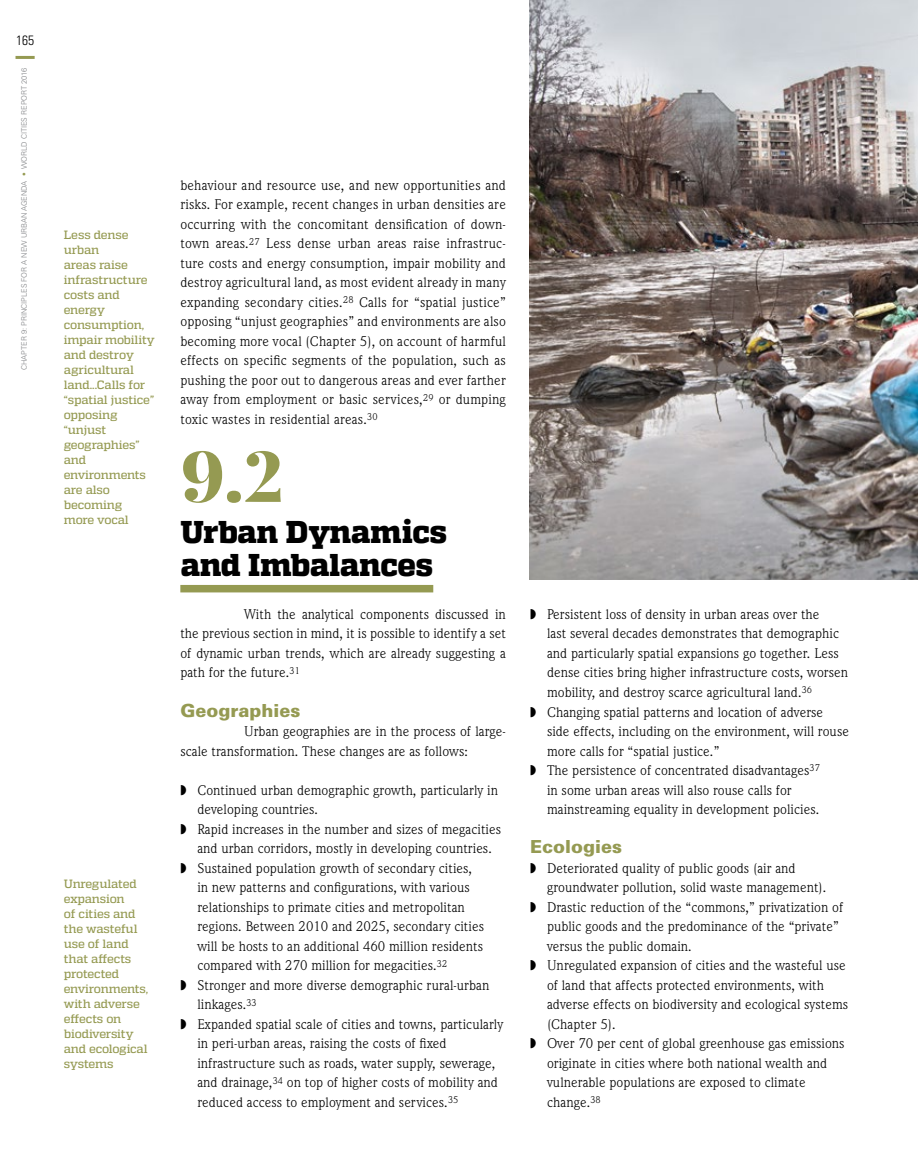
<style>
.page{position:relative;width:918px;height:1170px;background:#fff}
.page>*{position:absolute;margin:0;border:0;box-sizing:border-box;transform-origin:0 0}
.t1{font:900 70.5px "Playfair Display";color:#959a52}
.t2{font:800 31.5px/33px "Quadon";letter-spacing:-.015em;color:#000}
.t3{font:900 18px "Univers LT Std";color:#959a52}
.t4{font:14.25px/19.5px "Weidemann IT Cby BT";color:#000;text-align:justify}
.t5{font:300 condensed 13.5px "Univers LT Std";color:#000}
.t6{font:500 12px/15px "Quadon";letter-spacing:-.015em;color:#959a52}
.t7{font:300 7.5px "Univers LT Std";color:#808285}
.s1{color:#959a52}
</style>
<div class="page">
<hr style="left:16px;top:56px;width:19px;height:3px;background:#959a52">
<img style="left:530px;top:0;width:388px;height:580px">
<div style="left:180px;top:585px;width:253px;height:7px;background:#959a52"></div>
<p class="t5" style="left:16px;top:32px;width:19px">165</p>
<p class="t7" style="left:20px;top:370px;width:303px;rotate:-90deg">Chapter 9: Principles For a N ew Urban Agenda <span class="s1">•</span> WORLD CITIES REPORT 2016</p>
<p class="t6" style="left:64px;top:227px;width:93px">Less dense urban<br>areas raise infrastructure costs and energy consumption, impair mobility and destroy agricultural land...Calls for “spatial justice” opposing “unjust geographies” and environments are also becoming more vocal</p>
<p class="t6" style="left:64px;top:875px;width:86px">Unregulated expansion<br>of cities and the wasteful use of land that affects protected environments, with adverse effects on biodiversity and ecological systems</p>
<p class="t4" style="left:180px;top:175px;width:327px">behaviour and resource use, and new opportunities and risks. For example, recent changes in urban densities are occurring with the concomitant densification of down&shy;town areas.<sup>27</sup> Less dense urban areas raise infrastruc&shy;ture costs and energy consumption, impair mobility and destroy agricultural land, as most evident already in many expanding secondary cities.<sup>28</sup> Calls for “spatial justice” opposing “unjust geographies” and environments are also becoming more vocal (Chapter 5), on account of harmful effects on specific segments of the population, such as pushing the poor out to dangerous areas and ever farther away from employment or basic services,<sup>29</sup> or dumping toxic wastes in residential areas.<sup>30</sup></p>
<h1 class="t1" style="left:180px;top:430px;width:105px">9.2</h1>
<h2 class="t2" style="left:180px;top:516px;width:268px">Urban Dynamics and Imbalances</h2>
<p class="t4" style="left:180px;top:604px;width:327px;text-indent:64px">With the analytical components discussed in the previous section in mind, it is possible to identify a set of dynamic urban trends, which are already suggesting a path for the future.<sup>31</sup></p>
<p class="t3" style="left:180px;top:698px;width:122px">Geographies</p>
<p class="t4" style="left:180px;top:721px;width:327px;text-indent:64px">Urban geographies are in the process of large&shy;scale transformation. These changes are as follows:</p>
<p class="t4" style="left:180px;top:779px;width:319px">◗ Continued urban demographic growth, particularly in</p>
<p class="t4" style="left:197px;top:799px;width:122px">developing countries.</p>
<p class="t4" style="left:180px;top:818px;width:322px">◗ Rapid increases in the number and sizes of megacities</p>
<p class="t4" style="left:197px;top:838px;width:296px">and urban corridors, mostly in developing countries.</p>
<p class="t4" style="left:180px;top:857px;width:293px">◗ Sustained population growth of secondary cities,</p>
<p class="t4" style="left:197px;top:877px;width:274px">in new patterns and configurations, with various</p>
<p class="t4" style="left:197px;top:896px;width:269px">relationships to primate cities and metropolitan</p>
<p class="t4" style="left:197px;top:916px;width:288px">regions. Between 2010 and 2025, secondary cities</p>
<p class="t4" style="left:197px;top:935px;width:287px">will be hosts to an additional 460 million residents</p>
<p class="t4" style="left:197px;top:955px;width:251px">compared with 270 million for megacities.<sup>32</sup></p>
<p class="t4" style="left:180px;top:974px;width:311px">◗ Stronger and more diverse demographic rural-urban</p>
<p class="t4" style="left:197px;top:994px;width:61px">linkages.<sup>33</sup></p>
<p class="t4" style="left:180px;top:1013px;width:325px">◗ Expanded spatial scale of cities and towns, particularly</p>
<p class="t4" style="left:197px;top:1033px;width:251px">in peri-urban areas, raising the costs of fixed</p>
<p class="t4" style="left:197px;top:1052px;width:300px">infrastructure such as roads, water supply, sewerage,</p>
<p class="t4" style="left:197px;top:1072px;width:302px">and drainage,<sup>34</sup> on top of higher costs of mobility and</p>
<p class="t4" style="left:197px;top:1091px;width:263px">reduced access to employment and services.<sup>35</sup></p>
<p class="t4" style="left:530px;top:604px;width:291px">◗ Persistent loss of density in urban areas over the</p>
<p class="t4" style="left:547px;top:623px;width:294px">last several decades demonstrates that demographic</p>
<p class="t4" style="left:547px;top:643px;width:293px">and particularly spatial expansions go together. Less</p>
<p class="t4" style="left:547px;top:662px;width:303px">dense cities bring higher infrastructure costs, worsen</p>
<p class="t4" style="left:547px;top:682px;width:267px">mobility, and destroy scarce agricultural land.<sup>36</sup></p>
<p class="t4" style="left:530px;top:701px;width:295px">◗ Changing spatial patterns and location of adverse</p>
<p class="t4" style="left:547px;top:721px;width:303px">side effects, including on the environment, will rouse</p>
<p class="t4" style="left:547px;top:740px;width:174px">more calls for “spatial justice.”</p>
<p class="t4" style="left:530px;top:760px;width:291px">◗ The persistence of concentrated disadvantages<sup>37</sup></p>
<p class="t4" style="left:547px;top:779px;width:246px">in some urban areas will also rouse calls for</p>
<p class="t4" style="left:547px;top:799px;width:274px">mainstreaming equality in development policies.</p>
<p class="t3" style="left:530px;top:835px;width:94px">Ecologies</p>
<p class="t4" style="left:530px;top:857px;width:267px">◗ Deteriorated quality of public goods (air and</p>
<p class="t4" style="left:547px;top:877px;width:281px">groundwater pollution, solid waste management).</p>
<p class="t4" style="left:530px;top:896px;width:315px">◗ Drastic reduction of the “commons,” privatization of</p>
<p class="t4" style="left:547px;top:916px;width:293px">public goods and the predominance of the “private”</p>
<p class="t4" style="left:547px;top:935px;width:146px">versus the public domain.</p>
<p class="t4" style="left:530px;top:955px;width:317px">◗ Unregulated expansion of cities and the wasteful use</p>
<p class="t4" style="left:547px;top:974px;width:279px">of land that affects protected environments, with</p>
<p class="t4" style="left:547px;top:994px;width:303px">adverse effects on biodiversity and ecological systems</p>
<p class="t4" style="left:547px;top:1013px;width:70px">(Chapter 5).</p>
<p class="t4" style="left:530px;top:1033px;width:316px">◗ Over 70 per cent of global greenhouse gas emissions</p>
<p class="t4" style="left:547px;top:1052px;width:282px">originate in cities where both national wealth and</p>
<p class="t4" style="left:547px;top:1072px;width:260px">vulnerable populations are exposed to climate</p>
<p class="t4" style="left:547px;top:1091px;width:55px">change.<sup>38</sup></p>
</div>
